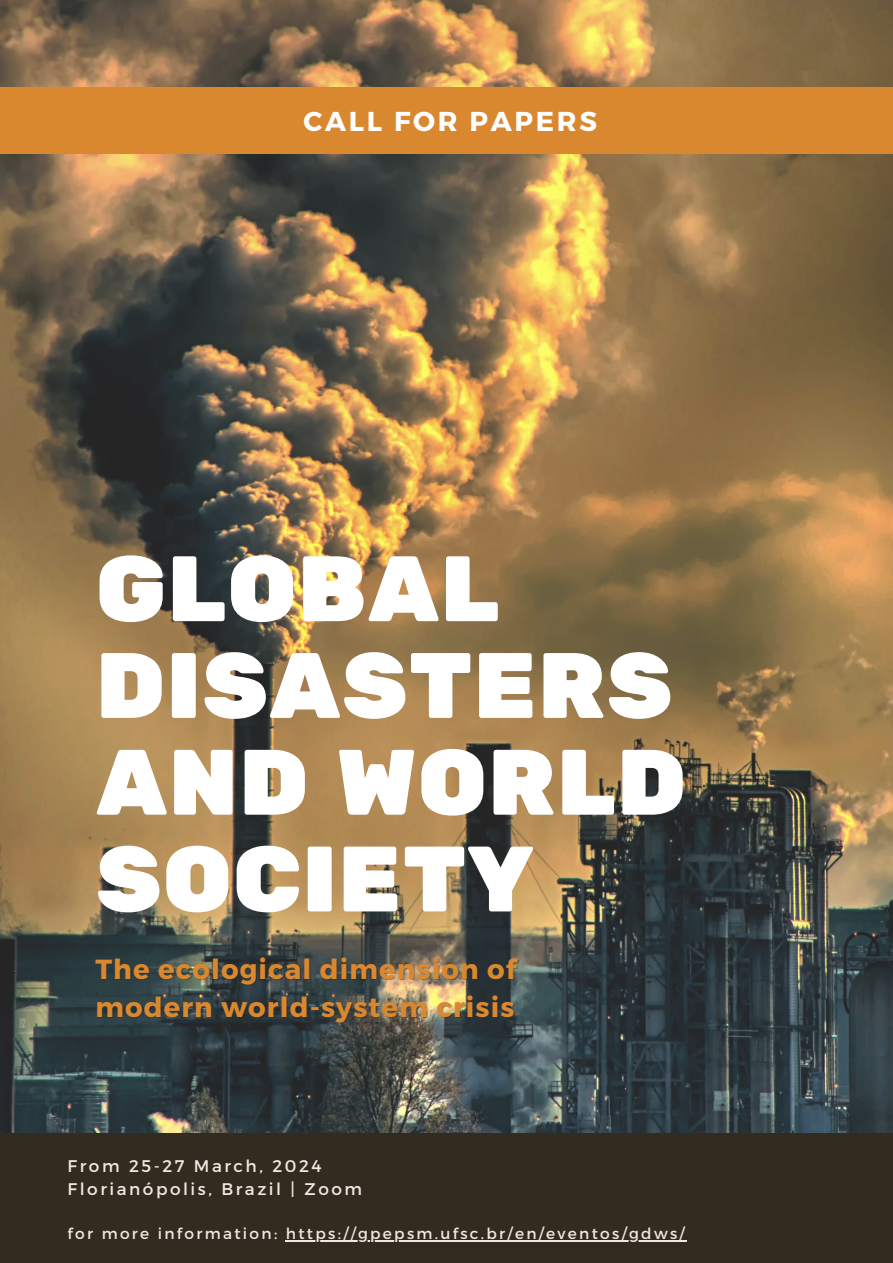
<style>
.page{position:relative;width:893px;height:1263px;background:#fff}
.page>*{position:absolute;margin:0;border:0;box-sizing:border-box;transform-origin:0 0}
.t1{font:92.62px/96.8px "Rubik One";color:#fff}
.t2{font:700 27.53px "Montserrat";letter-spacing:.04em;color:#da8830}
.t3{font:700 27.3px "Montserrat";letter-spacing:.1em;color:#fff}
.t4{font:16.88px "Montserrat";letter-spacing:.15em;color:#f1e9e1}
.t5{font:15.38px "Montserrat";letter-spacing:.15em;color:#f1e9e1}
</style>
<div class="page">
<img style="left:0;top:0;width:893px;height:1134px">
<div style="left:0;top:1134px;width:893px;height:129px;background:#322c20"></div>
<hr style="left:286px;top:1240px;width:401px;height:1px;background:#f1e9e1">
<div style="left:0;top:87px;width:893px;height:67px;background:#da8830"></div>
<p class="t3" style="left:303px;top:104px;width:295px">CALL FOR PAPERS</p>
<p class="t1" style="left:95px;top:544px;width:593px">GLOBAL<br>DISASTERS<br>AND WORLD<br>SOCIETY</p>
<p class="t2" style="left:95px;top:951px;width:422px">The ecological dimension of</p>
<p class="t2" style="left:95px;top:989px;width:421px">modern world-system crisis</p>
<p class="t4" style="left:68px;top:1155px;width:255px">From 25-27 March, 2024</p>
<p class="t4" style="left:68px;top:1178px;width:296px">Florianópolis, Brazil | Zoom</p>
<p class="t5" style="left:68px;top:1224px;width:618px">for more information: https://gpepsm.ufsc.br/en/eventos/gdws/</p>
</div>
